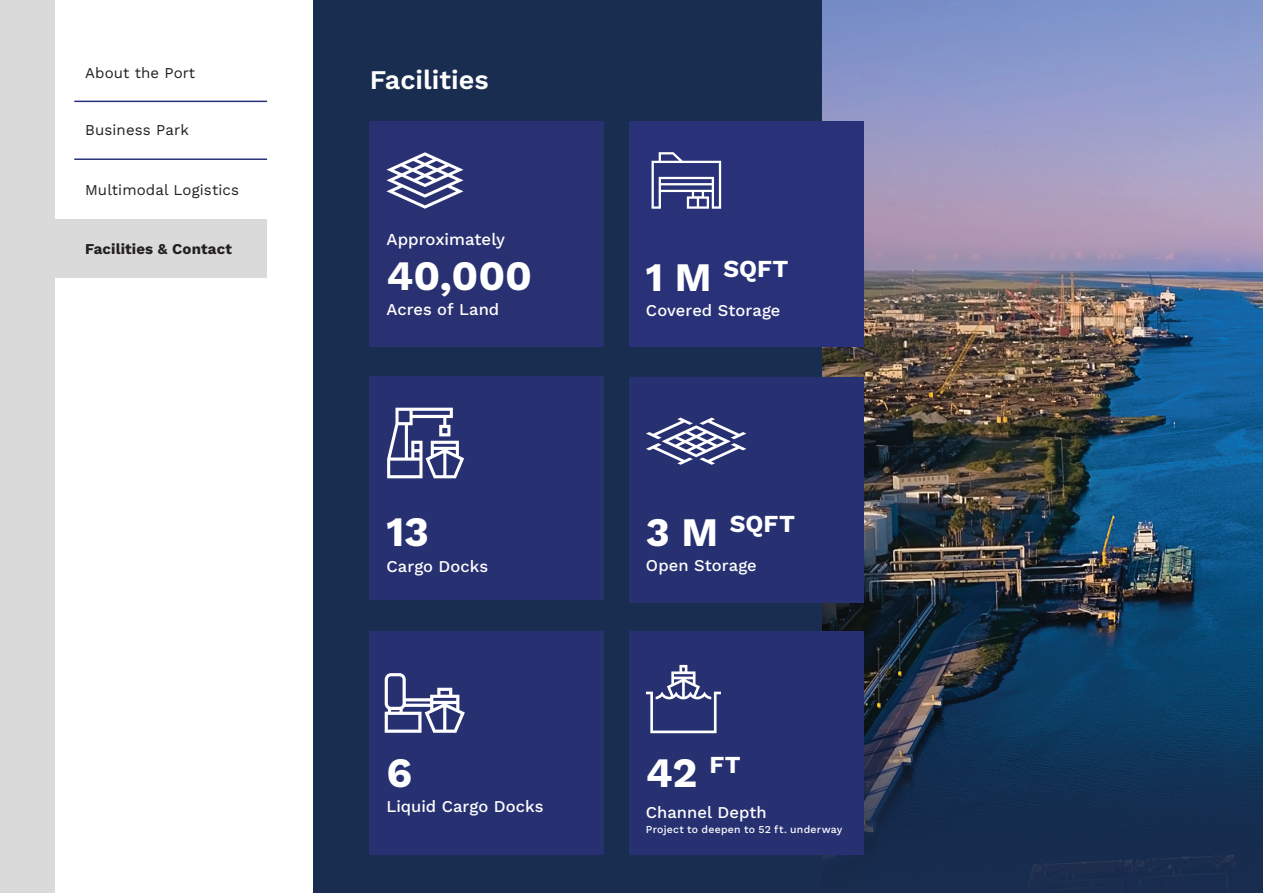
<style>
.page{position:relative;width:1263px;height:893px;background:#fff}
.page>*{position:absolute;margin:0;border:0;box-sizing:border-box;transform-origin:0 0}
.t1{font:700 41.85px "Work Sans";color:#fff}
.t2{font:600 27px "Work Sans";color:#fff}
.t3{font:700 24.45px "Work Sans";color:#fff}
.t4{font:500 16.8px "Work Sans";color:#fff}
.t5{font:500 16.5px "Work Sans";letter-spacing:.005em;color:#fff}
.t6{font:15px "Work Sans";letter-spacing:.01em;color:#231f20}
.t7{font:700 15px "Work Sans";letter-spacing:.01em;color:#231f20}
.t8{font:500 10.5px "Work Sans";letter-spacing:.02em;color:#fff}
.s1{font-size:40.5px}
</style>
<div class="page">
<img style="left:822px;top:0;width:441px;height:731px">
<div style="left:312px;top:731px;width:951px;height:162px;background:#192d50"></div>
<div style="left:194px;top:0;width:628px;height:893px;background:#192d50"></div>
<div style="left:0;top:0;width:312px;height:893px;background:#fff"></div>
<div style="left:0;top:0;width:54px;height:893px;background:#dadadb"></div>
<div style="left:48px;top:220px;width:219px;height:58px;background:#dadadb"></div>
<hr style="left:74px;top:101px;width:193px;height:1px;background:#293278">
<hr style="left:74px;top:158px;width:193px;height:2px;background:#293278">
<div style="left:370px;top:121px;width:234px;height:225px;background:#293172"></div>
<svg style="left:386px;top:152px;width:77px;height:57px"></svg>
<div style="left:629px;top:121px;width:235px;height:225px;background:#293278"></div>
<svg style="left:651px;top:152px;width:70px;height:57px"></svg>
<div style="left:629px;top:377px;width:235px;height:225px;background:#273172"></div>
<svg style="left:646px;top:418px;width:100px;height:47px"></svg>
<div style="left:370px;top:377px;width:234px;height:223px;background:#273172"></div>
<svg style="left:387px;top:408px;width:77px;height:70px"></svg>
<div style="left:370px;top:631px;width:234px;height:223px;background:#273172"></div>
<svg style="left:385px;top:673px;width:80px;height:60px"></svg>
<div style="left:629px;top:631px;width:235px;height:223px;background:#273172"></div>
<svg style="left:646px;top:665px;width:75px;height:68px"></svg>
<p class="t6" style="left:85px;top:62px;width:111px">About the Port</p>
<p class="t6" style="left:85px;top:118px;width:105px">Business Park</p>
<p class="t6" style="left:85px;top:179px;width:155px">Multimodal Logistics</p>
<p class="t7" style="left:85px;top:237px;width:148px">Facilities &amp; Contact</p>
<h2 class="t2" style="left:370px;top:60px;width:120px">Facilities</h2>
<p class="t4" style="left:386px;top:226px;width:120px">Approximately</p>
<h1 class="t1" style="left:386px;top:243px;width:147px">40,000</h1>
<p class="t5" style="left:386px;top:296px;width:114px">Acres of Land</p>
<h1 class="t1" style="left:386px;top:500px;width:44px">13</h1>
<p class="t5" style="left:386px;top:553px;width:103px">Cargo Docks</p>
<h1 class="t1" style="left:386px;top:741px;width:27px">6</h1>
<p class="t5" style="left:386px;top:794px;width:159px">Liquid Cargo Docks</p>
<h3 class="t3" style="left:646px;top:250px;width:144px"><span class="s1">1 M</span> SQFT</h3>
<p class="t5" style="left:646px;top:298px;width:136px">Covered Storage</p>
<h3 class="t3" style="left:646px;top:505px;width:150px"><span class="s1">3 M</span> SQFT</h3>
<p class="t5" style="left:646px;top:553px;width:112px">Open Storage</p>
<h1 class="t1" style="left:646px;top:741px;width:96px">42 <sup>FT</sup></h1>
<p class="t5" style="left:646px;top:800px;width:122px">Channel Depth</p>
<p class="t8" style="left:646px;top:822px;width:198px">Project to deepen to 52 ft. underway</p>
</div>
